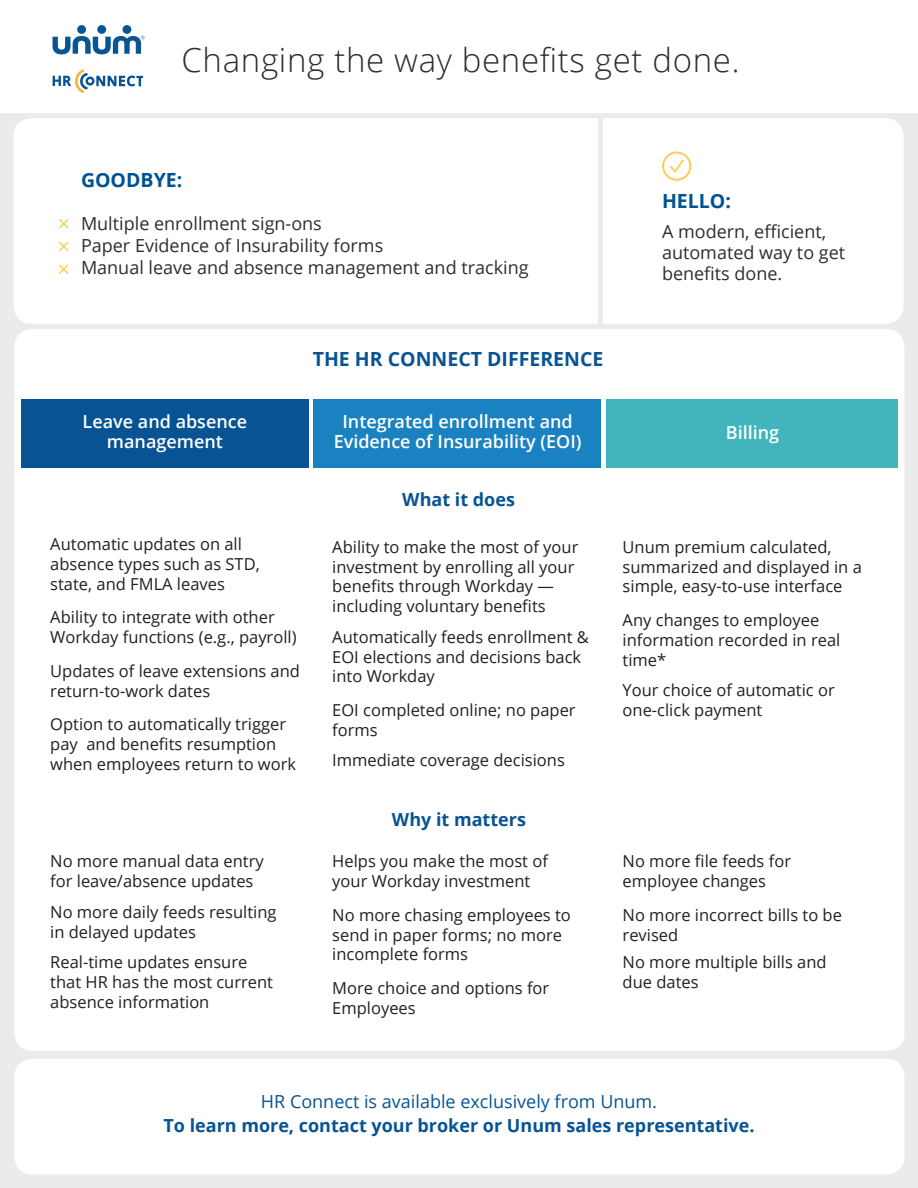
<style>
.page{position:relative;width:918px;height:1188px;background:#fff}
.page>*{position:absolute;margin:0;border:0;box-sizing:border-box;transform-origin:0 0}
.t1{font:300 33px "Open Sans";letter-spacing:.02em;color:#2c2d2c}
.t2{font:700 19.5px "Open Sans";color:#075394}
.t3{font:700 19.5px "Open Sans";color:#015294}
.t4{font:18px/21px "Open Sans";color:#2c2d2c}
.t5{font:600 18px/20.4px "Open Sans";color:#fff;text-align:center}
.t6{font:700 18px "Open Sans";color:#075394}
.t7{font:18px "Open Sans";color:#075394}
.t8{font:16.5px/19.8px "Open Sans";color:#231f20}
</style>
<div class="page">
<div style="left:0;top:113px;width:918px;height:1075px;background:#ebebec"></div>
<div style="left:77px;top:25px;width:9px;height:9px;background:#095594;border-radius:50%"></div>
<div style="left:97px;top:25px;width:9px;height:9px;background:#095594;border-radius:50%"></div>
<div style="left:123px;top:25px;width:8px;height:9px;background:#095594;border-radius:50%"></div>
<svg style="left:53px;top:36px;width:92px;height:18px"></svg>
<svg style="left:53px;top:69px;width:90px;height:24px"></svg>
<div style="left:14px;top:329px;width:891px;height:722px;background:#fff;border-radius:18px"></div>
<div style="left:14px;top:1059px;width:891px;height:115px;background:#fff;border-radius:18px"></div>
<div style="left:606px;top:399px;width:291px;height:68px;background:#42b4bb"></div>
<div style="left:313px;top:399px;width:288px;height:68px;background:#1b82c1"></div>
<div style="left:22px;top:399px;width:287px;height:68px;background:#075394"></div>
<div style="left:14px;top:118px;width:890px;height:206px;background:#fff;border-radius:18px"></div>
<svg style="left:59px;top:242px;width:9px;height:9px"></svg>
<svg style="left:59px;top:219px;width:9px;height:9px"></svg>
<svg style="left:59px;top:265px;width:9px;height:9px"></svg>
<svg style="left:662px;top:152px;width:29px;height:29px"></svg>
<div style="left:598px;top:116px;width:5px;height:209px;background:#ebebec"></div>
<p class="t1" style="left:181px;top:37px;width:560px">Changing the way benefits get done.</p>
<p class="t3" style="left:81px;top:166px;width:103px">GOODBYE:</p>
<p class="t4" style="left:81px;top:213px;width:242px">Multiple enrollment sign-ons</p>
<p class="t4" style="left:81px;top:234px;width:304px">Paper Evidence of Insurability forms</p>
<p class="t4" style="left:81px;top:256px;width:449px">Manual leave and absence management and tracking</p>
<p class="t2" style="left:313px;top:345px;width:292px">THE HR CONNECT DIFFERENCE</p>
<p class="t3" style="left:662px;top:187px;width:70px">HELLO:</p>
<p class="t4" style="left:662px;top:221px;width:185px">A modern, efficient, automated way to get benefits done.</p>
<p class="t5" style="left:83px;top:411px;width:166px">Leave and absence management</p>
<p class="t5" style="left:334px;top:411px;width:249px">Integrated enrollment and<br>Evidence of Insurability (EOI)</p>
<p class="t5" style="left:726px;top:421px;width:55px">Billing</p>
<p class="t8" style="left:50px;top:534px;width:211px">Automatic updates on all absence types such as STD, state, and FMLA leaves</p>
<p class="t8" style="left:50px;top:607px;width:248px">Ability to integrate with other<br>Workday functions (e.g., payroll)</p>
<p class="t8" style="left:50px;top:661px;width:251px">Updates of leave extensions and return-to-work dates</p>
<p class="t8" style="left:50px;top:714px;width:247px">Option to automatically trigger pay and benefits resumption when employees return to work</p>
<p class="t8" style="left:50px;top:851px;width:215px">No more manual data entry for leave/absence updates</p>
<p class="t8" style="left:50px;top:901px;width:228px">No more daily feeds resulting in delayed updates</p>
<p class="t8" style="left:50px;top:952px;width:224px">Real-time updates ensure that HR has the most current absence information</p>
<p class="t6" style="left:402px;top:487px;width:114px">What it does</p>
<p class="t8" style="left:332px;top:536px;width:248px">Ability to make the most of your investment by enrolling all your benefits through Workday — including voluntary benefits</p>
<p class="t8" style="left:332px;top:626px;width:258px">Automatically feeds enrollment &amp;<br>EOI elections and decisions back into Workday</p>
<p class="t8" style="left:332px;top:700px;width:245px">EOI completed online; no paper forms</p>
<p class="t8" style="left:332px;top:750px;width:234px">Immediate coverage decisions</p>
<p class="t6" style="left:392px;top:807px;width:136px">Why it matters</p>
<p class="t8" style="left:332px;top:851px;width:217px">Helps you make the most of your Workday investment</p>
<p class="t8" style="left:332px;top:904px;width:240px">No more chasing employees to send in paper forms; no more incomplete forms</p>
<p class="t8" style="left:332px;top:978px;width:219px">More choice and options for<br>Employees</p>
<p class="t8" style="left:623px;top:536px;width:241px">Unum premium calculated, summarized and displayed in a simple, easy-to-use interface</p>
<p class="t8" style="left:623px;top:610px;width:219px">Any changes to employee information recorded in real time*</p>
<p class="t8" style="left:623px;top:680px;width:214px">Your choice of automatic or one-click payment</p>
<p class="t8" style="left:623px;top:851px;width:170px">No more file feeds for employee changes</p>
<p class="t8" style="left:623px;top:904px;width:221px">No more incorrect bills to be revised</p>
<p class="t8" style="left:623px;top:952px;width:205px">No more multiple bills and due dates</p>
<p class="t7" style="left:261px;top:1089px;width:398px">HR Connect is available exclusively from Unum.</p>
<p class="t6" style="left:163px;top:1113px;width:593px">To learn more, contact your broker or Unum sales representative.</p>
</div>
